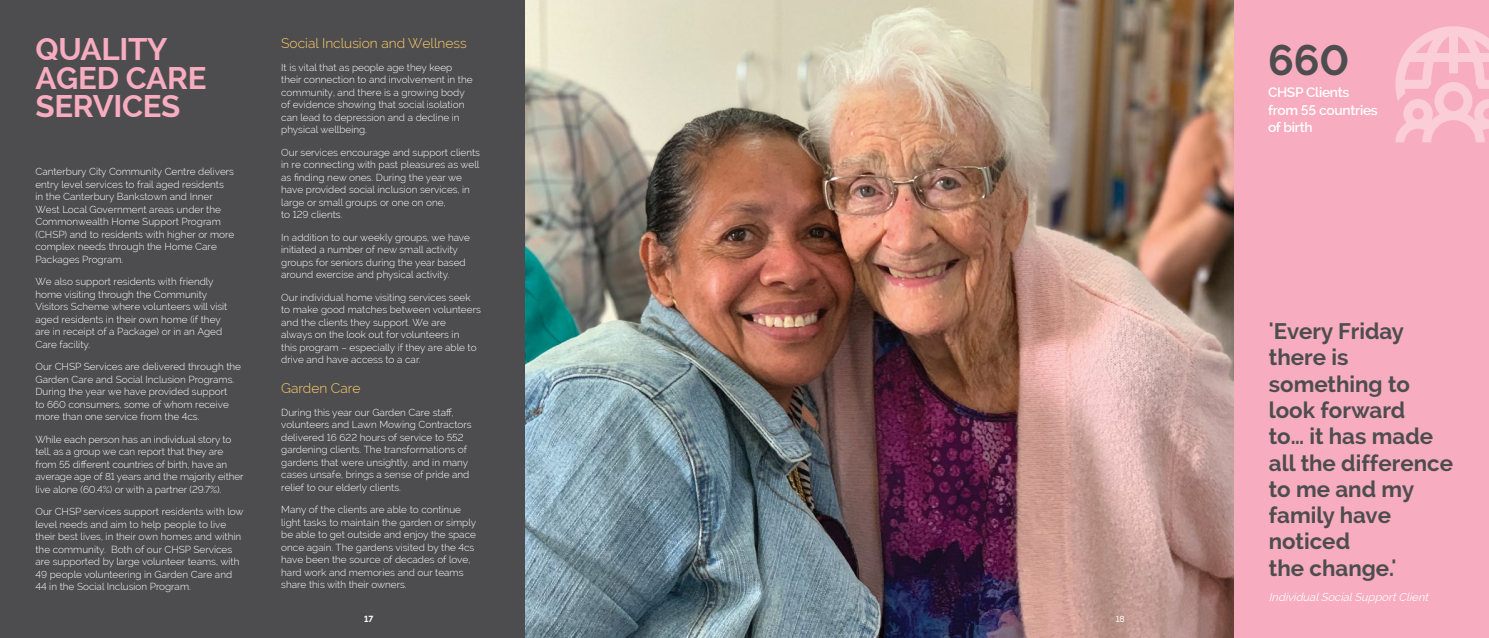
<style>
.page{position:relative;width:1489px;height:638px;background:#fff}
.page>*{position:absolute;margin:0;border:0;box-sizing:border-box;transform-origin:0 0}
.t1{font:700 42.5px "Raleway";color:#4d4d4f}
.t2{font:700 31.25px/28.8px "Raleway";letter-spacing:-.01em;color:#f7acbf}
.t3{font:700 22.5px/26.2px "Raleway";color:#4d4d4f}
.t4{font:300 13.75px "Raleway";color:#ffcd67}
.t5{font:600 13.75px/17.5px "Raleway";letter-spacing:-.02em;color:#fff}
.t6{font:italic 11.25px "Raleway";color:#fff}
.t7{font:300 10px/12.5px "Raleway";color:#fff}
.t8{font:700 8.75px "Raleway";color:#fff}
.t9{font:500 8.75px "Raleway";color:#fff}
</style>
<div class="page">
<div style="left:0;top:0;width:1488px;height:638px;background:#4d4d4f"></div>
<img style="left:526px;top:0;width:708px;height:638px">
<div style="left:1234px;top:0;width:254px;height:638px;background:#f7acbf"></div>
<svg style="left:1395px;top:26px;width:93px;height:116px"></svg>
<h2 class="t2" style="left:35px;top:35px;width:173px">QUALITY<br>AGED CARE<br>SERVICES</h2>
<p class="t7" style="left:35px;top:165px;width:200px">Canterbury City Community Centre delivers entry level services to frail aged residents<br>in the Canterbury Bankstown and Inner West Local Government areas under the Commonwealth Home Support Program (CHSP) and to residents with higher or more complex needs through the Home Care Packages Program.</p>
<p class="t7" style="left:35px;top:275px;width:193px">We also support residents with friendly home visiting through the Community Visitors Scheme where volunteers will visit aged residents in their own home (if they are in receipt of a Package) or in an Aged Care facility.</p>
<p class="t7" style="left:35px;top:360px;width:207px">Our CHSP Services are delivered through the Garden Care and Social Inclusion Programs.<br>During the year we have provided support<br>to 660 consumers, some of whom receive more than one service from the 4cs.</p>
<p class="t7" style="left:35px;top:433px;width:210px">While each person has an individual story to tell, as a group we can report that they are from 55 different countries of birth, have an average age of 81 years and the majority either live alone (60.4%) or with a partner (29.7%).</p>
<p class="t7" style="left:35px;top:505px;width:210px">Our CHSP services support residents with low level needs and aim to help people to live their best lives, in their own homes and within the community. Both of our CHSP Services are supported by large volunteer teams, with 49 people volunteering in Garden Care and 44 in the Social Inclusion Program.</p>
<h3 class="t4" style="left:281px;top:35px;width:187px">Social Inclusion and Wellness</h3>
<p class="t7" style="left:281px;top:61px;width:193px">It is vital that as people age they keep their connection to and involvement in the community, and there is a growing body of evidence showing that social isolation can lead to depression and a decline in physical wellbeing.</p>
<p class="t7" style="left:281px;top:146px;width:200px">Our services encourage and support clients in re connecting with past pleasures as well as finding new ones. During the year we have provided social inclusion services, in large or small groups or one on one,<br>to 129 clients.</p>
<p class="t7" style="left:281px;top:231px;width:190px">In addition to our weekly groups, we have initiated a number of new small activity groups for seniors during the year based around exercise and physical activity.</p>
<p class="t7" style="left:281px;top:291px;width:201px">Our individual home visiting services seek to make good matches between volunteers and the clients they support. We are<br>always on the look out for volunteers in<br>this program – especially if they are able to drive and have access to a car.</p>
<h3 class="t4" style="left:281px;top:380px;width:81px">Garden Care</h3>
<p class="t7" style="left:281px;top:406px;width:192px">During this year our Garden Care staff, volunteers and Lawn Mowing Contractors delivered 16 622 hours of service to 552 gardening clients. The transformations of gardens that were unsightly, and in many cases unsafe, brings a sense of pride and relief to our elderly clients.</p>
<p class="t7" style="left:281px;top:503px;width:196px">Many of the clients are able to continue light tasks to maintain the garden or simply be able to get outside and enjoy the space once again. The gardens visited by the 4cs have been the source of decades of love, hard work and memories and our teams share this with their owners.</p>
<p class="t8" style="left:364px;top:614px;width:11px">17</p>
<p class="t9" style="left:1115px;top:614px;width:11px">18</p>
<h1 class="t1" style="left:1267px;top:36px;width:83px">660</h1>
<h3 class="t5" style="left:1267px;top:84px;width:111px">CHSP Clients from 55 countries of birth</h3>
<h3 class="t3" style="left:1268px;top:318px;width:186px">'Every Friday there is something to look forward<br>to… it has made all the difference to me and my family have noticed<br>the change.'</h3>
<p class="t6" style="left:1268px;top:590px;width:164px">IndividualSocialSupportClient</p>
</div>
